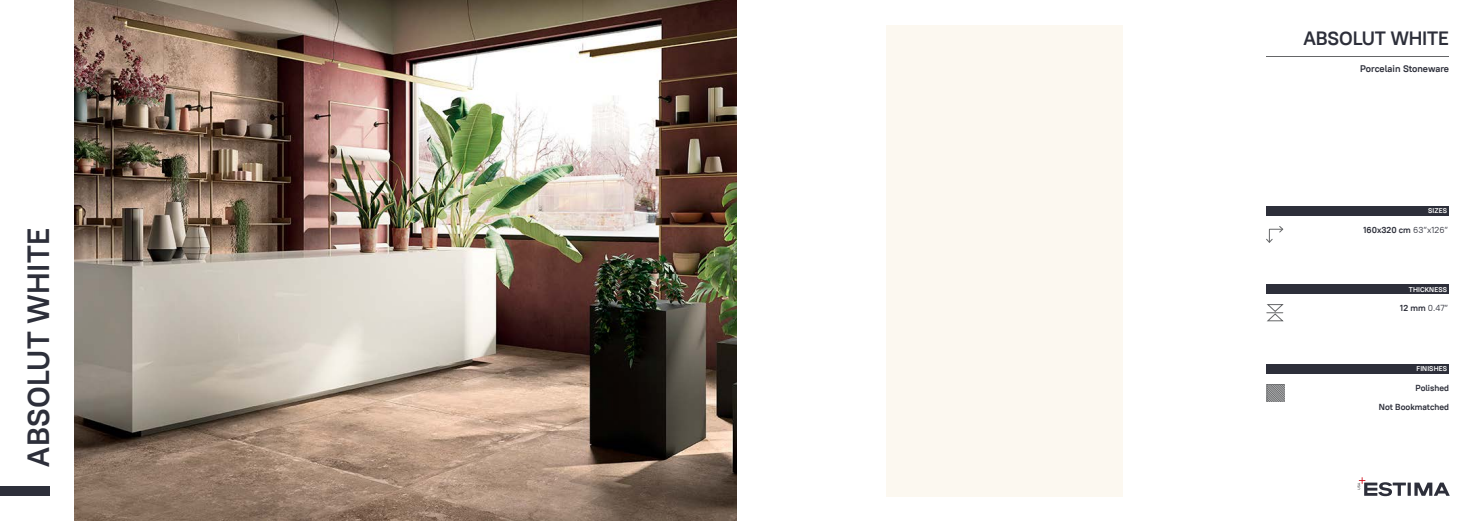
<style>
.page{position:relative;width:1474px;height:521px;background:#fff}
.page>*{position:absolute;margin:0;border:0;box-sizing:border-box;transform-origin:0 0}
.t1{font:700 30.62px "PT Root UI";letter-spacing:.01em;color:#2d2f3a}
.t2{font:700 19.25px "PT Root UI";letter-spacing:-.01em;color:#2d2f3a}
.t3{font:700 9.62px "PT Root UI";color:#2d2f3a}
.t4{font:700 8.75px "PT Root UI";color:#2d2f3a}
.t5{font:8.75px "PT Root UI";color:#2d2f3a}
.t6{font:700 7px "PT Root UI";letter-spacing:.01em;color:#fff}
.s1{font-weight:400}
.s2{font-weight:700}
</style>
<div class="page">
<div style="left:0;top:486px;width:49px;height:10px;background:#2d2f3a"></div>
<hr style="left:1266px;top:56px;width:183px;height:1px;background:#656668">
<div style="left:1266px;top:206px;width:183px;height:10px;background:#2d2f3a"></div>
<svg style="left:1266px;top:226px;width:17px;height:17px"></svg>
<div style="left:1266px;top:284px;width:183px;height:10px;background:#2d2f3a"></div>
<svg style="left:1266px;top:304px;width:17px;height:17px"></svg>
<svg style="left:1266px;top:384px;width:18px;height:17px"></svg>
<div style="left:1266px;top:364px;width:183px;height:10px;background:#2d2f3a"></div>
<hr style="left:1407px;top:482px;width:3px;height:14px;background:#2d2f3a">
<svg style="left:1414px;top:482px;width:35px;height:14px"></svg>
<svg style="left:1357px;top:477px;width:48px;height:19px"></svg>
<img style="left:74px;top:0;width:663px;height:521px">
<h1 class="t1" style="left:19px;top:467px;width:240px;rotate:-90deg">ABSOLUT WHITE</h1>
<h2 class="t2" style="left:1303px;top:25px;width:147px">ABSOLUT WHITE</h2>
<p class="t3" style="left:1360px;top:63px;width:90px">Porcelain Stoneware</p>
<p class="t6" style="left:1428px;top:206px;width:20px">SIZES</p>
<p class="t4" style="left:1363px;top:224px;width:86px">160x320 cm <span class="s1">63”x126”</span></p>
<p class="t6" style="left:1408px;top:285px;width:40px">THICKNESS</p>
<p class="t5" style="left:1400px;top:302px;width:49px"><span class="s2">12 mm</span> 0.47”</p>
<p class="t6" style="left:1416px;top:364px;width:32px">FINISHES</p>
<p class="t4" style="left:1415px;top:382px;width:35px">Polished</p>
<p class="t4" style="left:1378px;top:401px;width:72px">Not Bookmatched</p>
</div>
